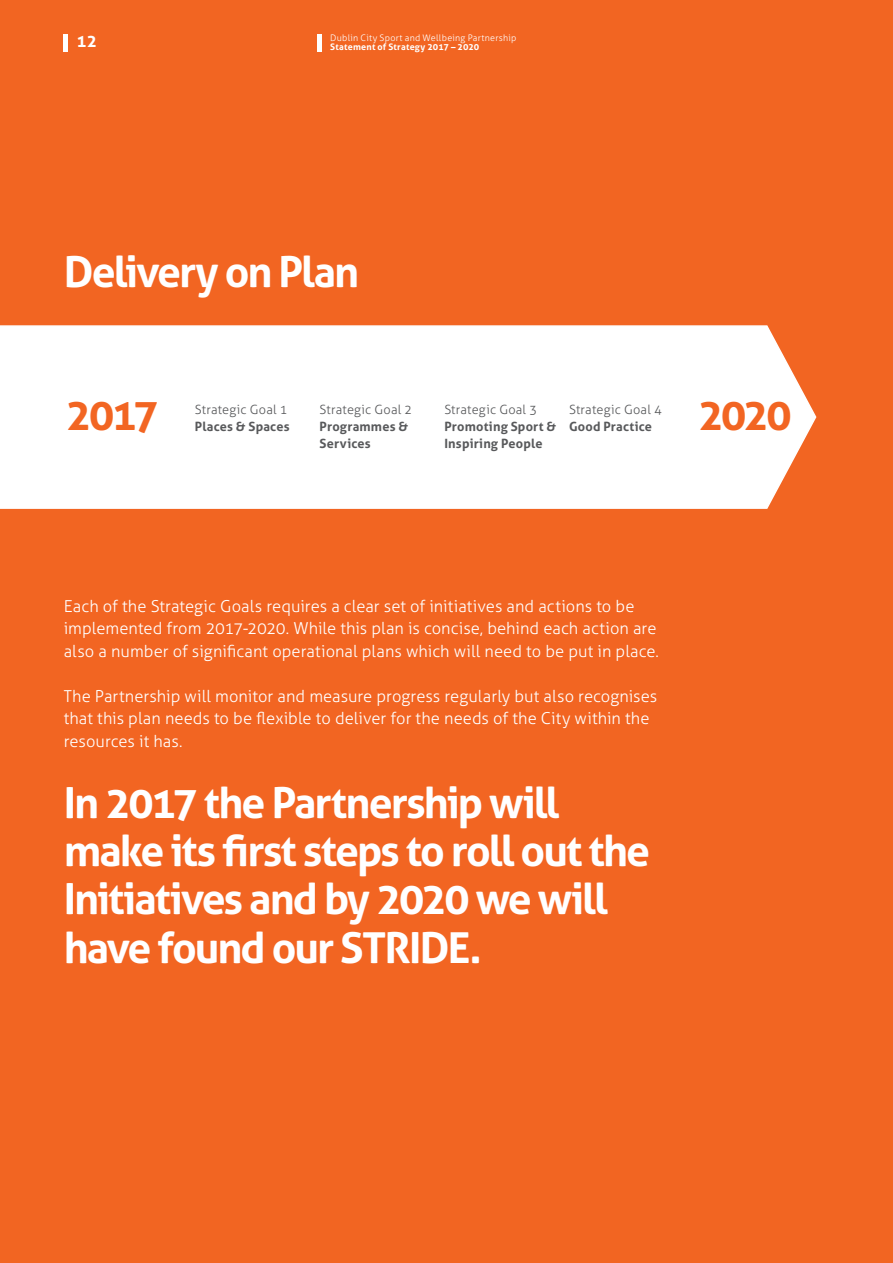
<style>
.page{position:relative;width:893px;height:1263px;background:#f26522}
.page>*{position:absolute;margin:0;border:0;box-sizing:border-box;transform-origin:0 0}
.t1{font:700 42.75px/48.3px "Aller";letter-spacing:-.045em;color:#fff}
.t2{font:700 42.75px "Aller";letter-spacing:-.07em;color:#f26522}
.t3{font:700 16.95px "Aller";color:#fff}
.t4{font:300 16.5px/22.5px "Aller";color:#fff}
.t5{font:700 12.75px/17px "Aller";letter-spacing:.015em;color:#58595b}
.t6{font:300 12.75px "Aller";letter-spacing:.015em;color:#58595b}
.t7{font:300 9px "Aller";letter-spacing:.03em;color:#fff}
.t8{font:700 9px "Aller";letter-spacing:.025em;color:#fff}
</style>
<div class="page">
<div style="left:0;top:325px;width:817px;height:184px;background:#fff"></div>
<div style="left:195px;top:404px;width:486px;height:79px;background:#fff"></div>
<hr style="left:64px;top:34px;width:4px;height:17px;background:#fff">
<div style="left:317px;top:34px;width:5px;height:17px;background:#fff"></div>
<p class="t3" style="left:77px;top:30px;width:22px">12</p>
<p class="t7" style="left:330px;top:32px;width:188px">Dublin City Sport and Wellbeing Partnership</p>
<p class="t8" style="left:330px;top:41px;width:151px">Statement of Strategy 2017 – 2020</p>
<h1 class="t1" style="left:64px;top:247px;width:297px">Delivery on Plan</h1>
<h1 class="t2" style="left:66px;top:389px;width:94px">2017</h1>
<h1 class="t2" style="left:698px;top:389px;width:95px">2020</h1>
<p class="t6" style="left:195px;top:401px;width:94px">Strategic Goal 1</p>
<p class="t5" style="left:195px;top:417px;width:96px">Places &amp; Spaces</p>
<p class="t6" style="left:320px;top:401px;width:94px">Strategic Goal 2</p>
<p class="t5" style="left:320px;top:417px;width:90px">Programmes &amp;<br>Services</p>
<p class="t6" style="left:444px;top:401px;width:94px">Strategic Goal 3</p>
<p class="t5" style="left:444px;top:417px;width:113px">Promoting Sport &amp;<br>Inspiring People</p>
<p class="t6" style="left:569px;top:401px;width:94px">Strategic Goal 4</p>
<p class="t5" style="left:569px;top:417px;width:84px">Good Practice</p>
<p class="t4" style="left:64px;top:595px;width:597px">Each of the Strategic Goals requires a clear set of initiatives and actions to be implemented from 2017-2020. While this plan is concise, behind each action are also a number of significant operational plans which will need to be put in place.</p>
<p class="t4" style="left:64px;top:685px;width:595px">The Partnership will monitor and measure progress regularly but also recognises that this plan needs to be flexible to deliver for the needs of the City within the resources it has.</p>
<h1 class="t1" style="left:64px;top:778px;width:588px">In 2017 the Partnership will make its first steps to roll out the<br>Initiatives and by 2020 we will have found our STRIDE.</h1>
</div>
